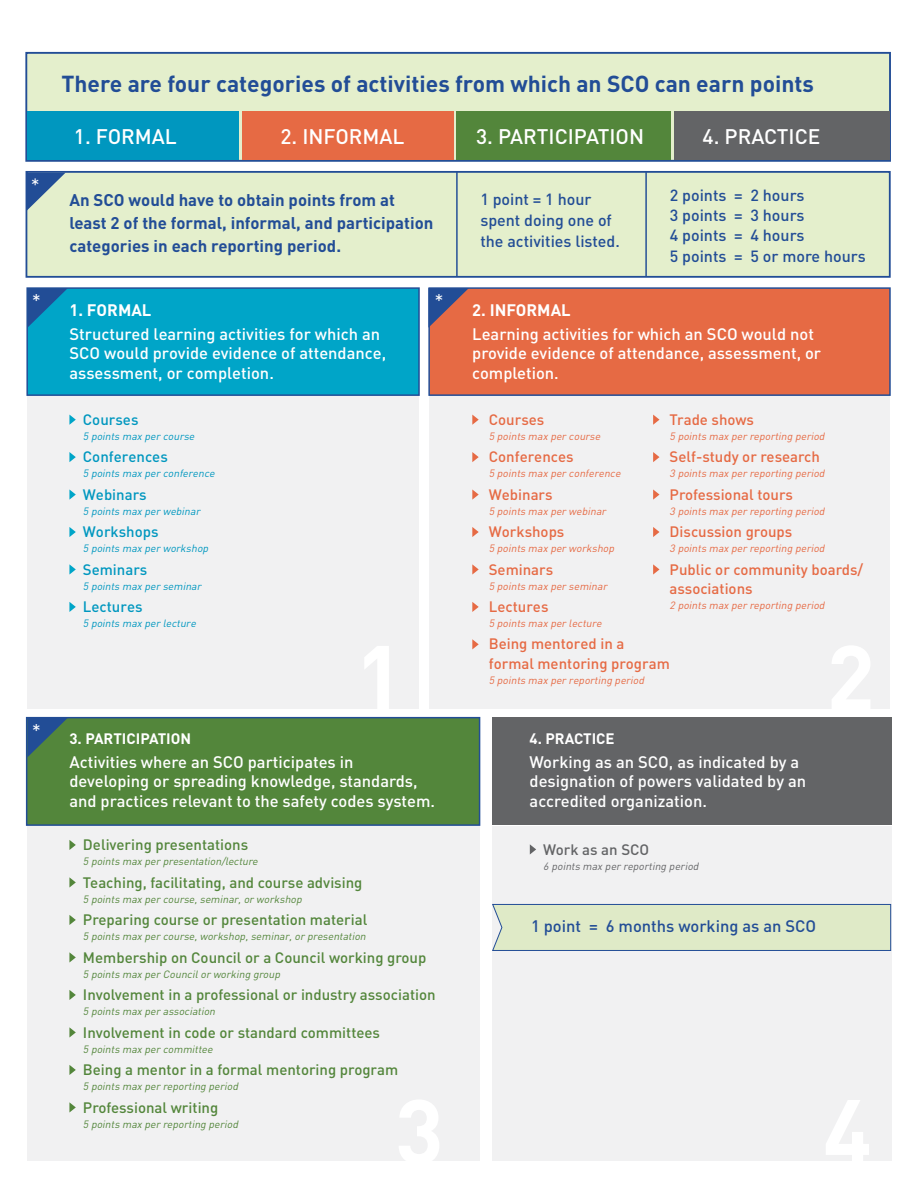
<style>
.page{position:relative;width:918px;height:1188px;background:#fff}
.page>*{position:absolute;margin:0;border:0;box-sizing:border-box;transform-origin:0 0}
.t1{font:700 22.8px "DIN";color:#224d96}
.t2{font:500 20.85px "DIN";color:#fff}
.t3{font:19.5px "DIN";color:#fff}
.t4{font:18.9px "DIN";color:#fff}
.t5{font:700 16.8px/23.4px "DIN";color:#224d96}
.t6{font:500 16.5px/19.5px "DIN";color:#fff}
.t7{font:500 16.5px "DIN";color:#224d96}
.t8{font:700 16.5px "DIN";color:#fff}
.t9{font:500 16.05px/20.4px "DIN";color:#224d96}
.t10{font:500 15px "DIN";color:#53863b}
.t11{font:500 15px/19.5px "DIN";color:#e66a44}
.t12{font:500 15px "DIN";color:#0097bf}
.t13{font:700 15px "DIN";color:#fff}
.t14{font:500 15px "DIN";color:#636466}
.t15{font:italic 10.5px "DIN";color:#e66a44}
.t16{font:italic 10.5px "DIN";color:#53863b}
.t17{font:italic 10.5px "DIN";color:#0097bf}
.t18{font:italic 10.5px "DIN";color:#636466}
</style>
<div class="page">
<div style="left:26px;top:171px;width:865px;height:107px;background:#e4efcc;border:2px solid #224d96"></div>
<div style="left:25px;top:52px;width:866px;height:110px;background:#e4efcc;border:2px solid #224d96"></div>
<div style="left:27px;top:111px;width:212px;height:49px;background:#0097bf"></div>
<div style="left:242px;top:111px;width:211px;height:49px;background:#e66a44"></div>
<div style="left:457px;top:111px;width:214px;height:49px;background:#53863b"></div>
<div style="left:674px;top:111px;width:216px;height:49px;background:#636466"></div>
<hr style="left:456px;top:172px;width:2px;height:104px;background:#224d96">
<hr style="left:645px;top:172px;width:2px;height:104px;background:#224d96">
<svg style="left:26px;top:173px;width:40px;height:38px"></svg>
<div style="left:27px;top:395px;width:392px;height:313px;background:#f1f1f2"></div>
<div style="left:26px;top:287px;width:394px;height:109px;background:#00a5c8;border:1px solid #224d96"></div>
<div style="left:429px;top:395px;width:461px;height:313px;background:#f1f1f2"></div>
<svg style="left:69px;top:415px;width:7px;height:10px"></svg>
<svg style="left:69px;top:452px;width:7px;height:10px"></svg>
<svg style="left:69px;top:489px;width:7px;height:11px"></svg>
<svg style="left:69px;top:527px;width:7px;height:10px"></svg>
<svg style="left:69px;top:564px;width:7px;height:11px"></svg>
<svg style="left:69px;top:602px;width:7px;height:10px"></svg>
<div style="left:428px;top:287px;width:463px;height:109px;background:#e66a44;border:1px solid #224d96"></div>
<svg style="left:27px;top:288px;width:41px;height:40px"></svg>
<svg style="left:428px;top:288px;width:41px;height:40px"></svg>
<svg style="left:472px;top:415px;width:7px;height:10px"></svg>
<svg style="left:472px;top:452px;width:7px;height:10px"></svg>
<svg style="left:472px;top:489px;width:7px;height:11px"></svg>
<svg style="left:472px;top:527px;width:7px;height:10px"></svg>
<svg style="left:472px;top:564px;width:7px;height:11px"></svg>
<svg style="left:472px;top:602px;width:7px;height:10px"></svg>
<svg style="left:472px;top:639px;width:7px;height:10px"></svg>
<svg style="left:653px;top:415px;width:7px;height:10px"></svg>
<svg style="left:653px;top:452px;width:7px;height:10px"></svg>
<svg style="left:653px;top:489px;width:7px;height:11px"></svg>
<svg style="left:653px;top:527px;width:7px;height:10px"></svg>
<svg style="left:653px;top:564px;width:7px;height:11px"></svg>
<div style="left:492px;top:826px;width:399px;height:334px;background:#f1f1f2"></div>
<div style="left:492px;top:718px;width:399px;height:107px;background:#636466"></div>
<div style="left:27px;top:826px;width:453px;height:334px;background:#f1f1f2"></div>
<div style="left:26px;top:717px;width:454px;height:109px;background:#53863b;border:2px solid #224d96"></div>
<svg style="left:492px;top:903px;width:400px;height:48px;background:#d7e3c6"></svg>
<svg style="left:530px;top:844px;width:6px;height:11px"></svg>
<svg style="left:27px;top:718px;width:41px;height:39px"></svg>
<svg style="left:69px;top:840px;width:7px;height:10px"></svg>
<svg style="left:69px;top:877px;width:7px;height:11px"></svg>
<svg style="left:69px;top:915px;width:7px;height:10px"></svg>
<svg style="left:69px;top:952px;width:7px;height:11px"></svg>
<svg style="left:69px;top:990px;width:7px;height:10px"></svg>
<svg style="left:69px;top:1027px;width:7px;height:11px"></svg>
<svg style="left:69px;top:1065px;width:7px;height:10px"></svg>
<svg style="left:69px;top:1102px;width:7px;height:11px"></svg>
<h1 class="t1" style="left:62px;top:69px;width:754px">There are four categories of activities from which an SCO can earn points</h1>
<p class="t4" style="left:31px;top:173px;width:10px">*</p>
<p class="t2" style="left:74px;top:123px;width:104px">1. FORMAL</p>
<p class="t2" style="left:280px;top:123px;width:126px">2. INFORMAL</p>
<p class="t2" style="left:476px;top:123px;width:170px">3. PARTICIPATION</p>
<p class="t2" style="left:703px;top:123px;width:119px">4. PRACTICE</p>
<p class="t5" style="left:69px;top:187px;width:365px">An SCO would have to obtain points from at least 2 of the formal, informal, and participation categories in each reporting period.</p>
<p class="t9" style="left:670px;top:184px;width:197px">2 points = 2 hours<br>3 points = 3 hours<br>4 points = 4 hours<br>5 points = 5 or more hours</p>
<p class="t9" style="left:480px;top:188px;width:141px;line-height:21.1px">1 point = 1 hour spent doing one of the activities listed.</p>
<p class="t3" style="left:32px;top:289px;width:11px">*</p>
<p class="t3" style="left:434px;top:289px;width:11px">*</p>
<p class="t8" style="left:69px;top:299px;width:83px">1. FORMAL</p>
<p class="t6" style="left:69px;top:323px;width:318px">Structured learning activities for which an<br>SCO would provide evidence of attendance, assessment, or completion.</p>
<p class="t12" style="left:83px;top:410px;width:57px">Courses</p>
<p class="t17" style="left:83px;top:429px;width:116px">5 points max per course</p>
<p class="t12" style="left:83px;top:447px;width:86px">Conferences</p>
<p class="t17" style="left:83px;top:467px;width:136px">5 points max per conference</p>
<p class="t12" style="left:83px;top:485px;width:65px">Webinars</p>
<p class="t17" style="left:83px;top:504px;width:121px">5 points max per webinar</p>
<p class="t12" style="left:83px;top:522px;width:77px">Workshops</p>
<p class="t17" style="left:83px;top:542px;width:129px">5 points max per workshop</p>
<p class="t12" style="left:83px;top:560px;width:66px">Seminars</p>
<p class="t17" style="left:83px;top:579px;width:122px">5 points max per seminar</p>
<p class="t12" style="left:83px;top:597px;width:61px">Lectures</p>
<p class="t17" style="left:83px;top:617px;width:117px">5 points max per lecture</p>
<p class="t3" style="left:32px;top:718px;width:11px">*</p>
<p class="t13" style="left:69px;top:729px;width:123px">3. PARTICIPATION</p>
<p class="t6" style="left:69px;top:752px;width:367px">Activities where an SCO participates in developing or spreading knowledge, standards, and practices relevant to the safety codes system.</p>
<p class="t10" style="left:83px;top:835px;width:167px">Delivering presentations</p>
<p class="t16" style="left:83px;top:855px;width:179px">5 points max per presentation/lecture</p>
<p class="t10" style="left:83px;top:873px;width:281px">Teaching, facilitating, and course advising</p>
<p class="t16" style="left:83px;top:892px;width:223px">5 points max per course, seminar, or workshop</p>
<p class="t10" style="left:83px;top:910px;width:286px">Preparing course or presentation material</p>
<p class="t16" style="left:83px;top:930px;width:287px">5 points max per course, workshop, seminar, or presentation</p>
<p class="t10" style="left:83px;top:948px;width:345px">Membership on Council or a Council working group</p>
<p class="t16" style="left:83px;top:967px;width:201px">5 points max per Council or working group</p>
<p class="t10" style="left:83px;top:985px;width:354px">Involvement in a professional or industry association</p>
<p class="t16" style="left:83px;top:1005px;width:136px">5 points max per association</p>
<p class="t10" style="left:83px;top:1023px;width:299px">Involvement in code or standard committees</p>
<p class="t16" style="left:83px;top:1042px;width:134px">5 points max per committee</p>
<p class="t10" style="left:83px;top:1060px;width:317px">Being a mentor in a formal mentoring program</p>
<p class="t16" style="left:83px;top:1080px;width:159px">5 points max per reporting period</p>
<p class="t10" style="left:83px;top:1098px;width:137px">Professional writing</p>
<p class="t16" style="left:83px;top:1117px;width:159px">5 points max per reporting period</p>
<p class="t8" style="left:472px;top:299px;width:100px">2. INFORMAL</p>
<p class="t6" style="left:472px;top:323px;width:350px">Learning activities for which an SCO would not provide evidence of attendance, assessment, or completion.</p>
<p class="t11" style="left:489px;top:409px;width:57px">Courses</p>
<p class="t15" style="left:489px;top:429px;width:116px">5 points max per course</p>
<p class="t11" style="left:489px;top:447px;width:86px">Conferences</p>
<p class="t15" style="left:489px;top:467px;width:136px">5 points max per conference</p>
<p class="t11" style="left:489px;top:484px;width:65px">Webinars</p>
<p class="t15" style="left:489px;top:504px;width:121px">5 points max per webinar</p>
<p class="t11" style="left:489px;top:521px;width:77px">Workshops</p>
<p class="t15" style="left:489px;top:542px;width:129px">5 points max per workshop</p>
<p class="t11" style="left:489px;top:559px;width:66px">Seminars</p>
<p class="t15" style="left:489px;top:579px;width:122px">5 points max per seminar</p>
<p class="t11" style="left:489px;top:596px;width:61px">Lectures</p>
<p class="t15" style="left:489px;top:617px;width:117px">5 points max per lecture</p>
<p class="t11" style="left:489px;top:634px;width:183px">Being mentored in a formal mentoring program</p>
<p class="t15" style="left:489px;top:674px;width:159px">5 points max per reporting period</p>
<p class="t11" style="left:670px;top:409px;width:86px">Trade shows</p>
<p class="t15" style="left:670px;top:429px;width:159px">5 points max per reporting period</p>
<p class="t11" style="left:670px;top:447px;width:152px">Self-study or research</p>
<p class="t15" style="left:670px;top:467px;width:159px">3 points max per reporting period</p>
<p class="t11" style="left:670px;top:484px;width:125px">Professional tours</p>
<p class="t15" style="left:670px;top:504px;width:159px">3 points max per reporting period</p>
<p class="t11" style="left:670px;top:521px;width:124px">Discussion groups</p>
<p class="t15" style="left:670px;top:542px;width:159px">3 points max per reporting period</p>
<p class="t11" style="left:670px;top:559px;width:195px">Public or community boards/ associations</p>
<p class="t15" style="left:670px;top:599px;width:159px">2 points max per reporting period</p>
<p class="t13" style="left:530px;top:729px;width:87px">4. PRACTICE</p>
<p class="t6" style="left:530px;top:752px;width:278px">Working as an SCO, as indicated by a designation of powers validated by an accredited organization.</p>
<p class="t14" style="left:543px;top:840px;width:107px">Work as an SCO</p>
<p class="t18" style="left:543px;top:859px;width:159px">6 points max per reporting period</p>
<p class="t7" style="left:531px;top:916px;width:287px">1 point = 6 months working as an SCO</p>
</div>
